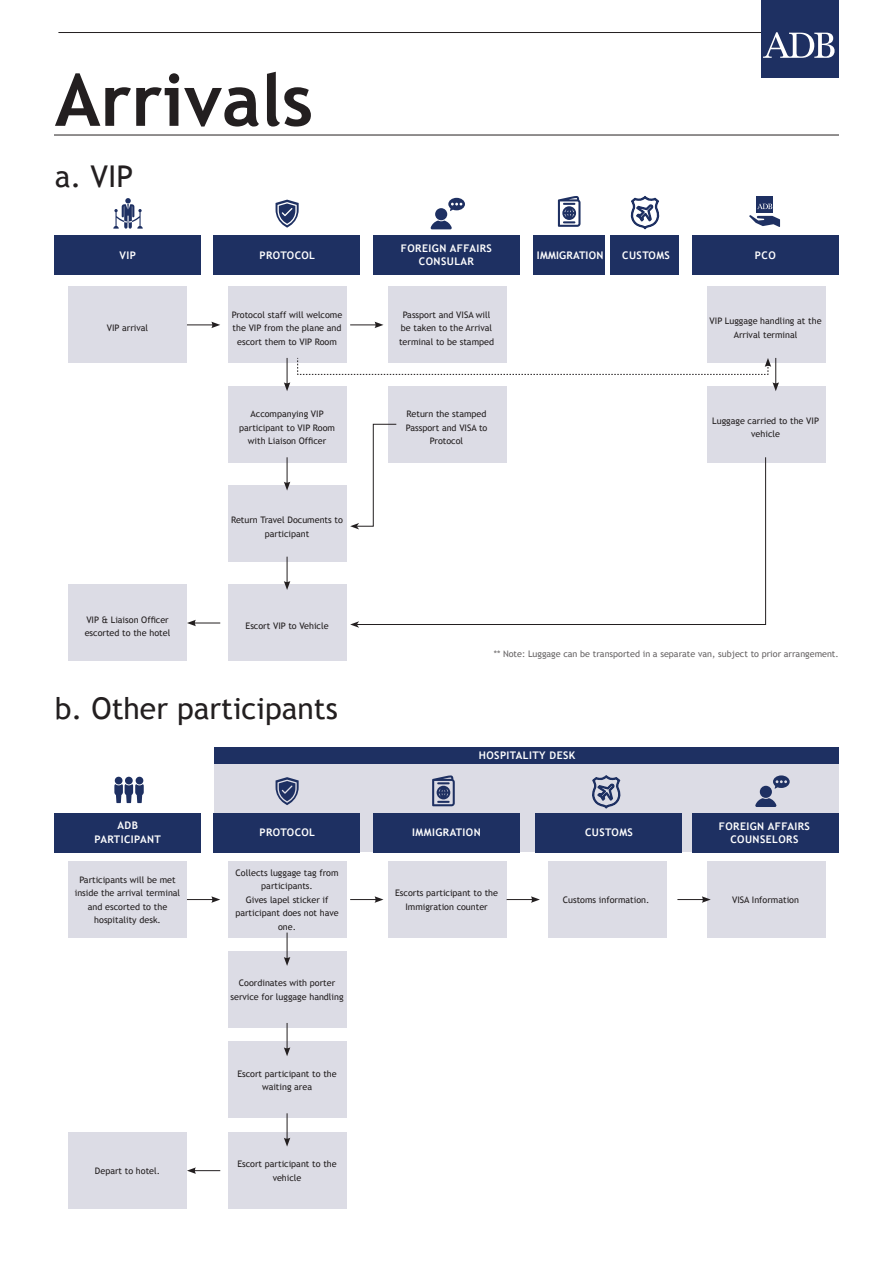
<style>
.page{position:relative;width:893px;height:1263px;background:#fff}
.page>*{position:absolute;margin:0;border:0;box-sizing:border-box;transform-origin:0 0}
.t1{font:700 72.3px "Trebuchet MS";color:#231f20}
.t2{font:30px "Trebuchet MS";color:#231f20}
.Subhead{font:700 10.5px/13.5px "Trebuchet MS";letter-spacing:.04em;color:#fff;text-align:center}
.Subhead-2{font:700 10.5px "Trebuchet MS";letter-spacing:.02em;color:#fff}
.breakout_box{font:9px/13.5px "Trebuchet MS";color:#231f20;text-align:center}
</style>
<div class="page">
<div style="left:214px;top:753px;width:625px;height:99px;background:#dcdce5"></div>
<div style="left:214px;top:748px;width:625px;height:16px;background:#1e3062"></div>
<div style="left:54px;top:813px;width:147px;height:40px;background:#1e3062"></div>
<div style="left:214px;top:813px;width:146px;height:40px;background:#1e3062"></div>
<div style="left:373px;top:813px;width:147px;height:40px;background:#1e3062"></div>
<div style="left:535px;top:813px;width:146px;height:40px;background:#1e3062"></div>
<div style="left:692px;top:813px;width:147px;height:40px;background:#1e3062"></div>
<div style="left:68px;top:861px;width:119px;height:77px;background:#dcdce5"></div>
<div style="left:68px;top:1132px;width:119px;height:76px;background:#dcdce5"></div>
<div style="left:228px;top:861px;width:119px;height:77px;background:#dcdce5"></div>
<div style="left:228px;top:951px;width:119px;height:77px;background:#dcdce5"></div>
<div style="left:228px;top:1041px;width:119px;height:77px;background:#dcdce5"></div>
<div style="left:228px;top:1132px;width:119px;height:76px;background:#dcdce5"></div>
<div style="left:388px;top:861px;width:119px;height:77px;background:#dcdce5"></div>
<div style="left:548px;top:861px;width:118px;height:77px;background:#dcdce5"></div>
<div style="left:707px;top:861px;width:119px;height:77px;background:#dcdce5"></div>
<div style="left:68px;top:287px;width:119px;height:76px;background:#dcdce5"></div>
<div style="left:54px;top:235px;width:147px;height:40px;background:#1e3062"></div>
<div style="left:68px;top:584px;width:119px;height:77px;background:#dcdce5"></div>
<div style="left:228px;top:287px;width:119px;height:76px;background:#dcdce5"></div>
<div style="left:228px;top:386px;width:119px;height:76px;background:#dcdce5"></div>
<div style="left:228px;top:485px;width:119px;height:77px;background:#dcdce5"></div>
<div style="left:228px;top:584px;width:119px;height:77px;background:#dcdce5"></div>
<div style="left:388px;top:287px;width:119px;height:76px;background:#dcdce5"></div>
<div style="left:388px;top:386px;width:119px;height:76px;background:#dcdce5"></div>
<div style="left:707px;top:287px;width:119px;height:76px;background:#dcdce5"></div>
<div style="left:707px;top:386px;width:119px;height:76px;background:#dcdce5"></div>
<div style="left:214px;top:235px;width:146px;height:40px;background:#1e3062"></div>
<div style="left:373px;top:235px;width:147px;height:40px;background:#1e3062"></div>
<div style="left:533px;top:235px;width:72px;height:40px;background:#1e3062"></div>
<div style="left:610px;top:235px;width:69px;height:40px;background:#1e3062"></div>
<div style="left:692px;top:235px;width:147px;height:40px;background:#1e3062"></div>
<hr style="left:58px;top:32px;width:781px;height:1px;background:#231f20">
<div style="left:761px;top:0;width:77px;height:77px;background:#1e3062"></div>
<svg style="left:763px;top:32px;width:72px;height:26px"></svg>
<div style="left:757px;top:197px;width:16px;height:16px;background:#1e3062"></div>
<svg style="left:757px;top:204px;width:15px;height:5px"></svg>
<hr style="left:54px;top:135px;width:785px;height:1px;background:#231f20">
<svg style="left:187px;top:322px;width:33px;height:6px"></svg>
<svg style="left:284px;top:358px;width:6px;height:33px"></svg>
<svg style="left:284px;top:457px;width:6px;height:34px"></svg>
<svg style="left:284px;top:557px;width:6px;height:33px"></svg>
<svg style="left:187px;top:620px;width:33px;height:6px"></svg>
<svg style="left:187px;top:1167px;width:33px;height:7px"></svg>
<svg style="left:350px;top:322px;width:33px;height:6px"></svg>
<svg style="left:297px;top:358px;width:482px;height:33px"></svg>
<svg style="left:358px;top:457px;width:408px;height:168px"></svg>
<svg style="left:350px;top:621px;width:9px;height:7px"></svg>
<svg style="left:350px;top:424px;width:47px;height:105px"></svg>
<svg style="left:276px;top:777px;width:23px;height:28px"></svg>
<svg style="left:276px;top:200px;width:23px;height:28px"></svg>
<div style="left:115px;top:777px;width:8px;height:7px;background:#1e3062;border-radius:50%"></div>
<div style="left:125px;top:777px;width:8px;height:7px;background:#1e3062;border-radius:50%"></div>
<svg style="left:114px;top:784px;width:30px;height:19px"></svg>
<div style="left:136px;top:777px;width:7px;height:7px;background:#1e3062;border-radius:50%"></div>
<svg style="left:432px;top:775px;width:23px;height:31px"></svg>
<svg style="left:558px;top:196px;width:22px;height:31px"></svg>
<svg style="left:592px;top:775px;width:29px;height:34px"></svg>
<svg style="left:630px;top:196px;width:30px;height:34px"></svg>
<div style="left:760px;top:786px;width:12px;height:12px;background:#1e3062;border-radius:50%"></div>
<svg style="left:755px;top:798px;width:22px;height:9px"></svg>
<svg style="left:773px;top:775px;width:17px;height:14px"></svg>
<div style="left:435px;top:208px;width:12px;height:12px;background:#1e3062;border-radius:50%"></div>
<svg style="left:430px;top:220px;width:22px;height:9px"></svg>
<svg style="left:448px;top:198px;width:17px;height:13px"></svg>
<svg style="left:749px;top:215px;width:31px;height:12px"></svg>
<svg style="left:113px;top:198px;width:30px;height:31px"></svg>
<svg style="left:187px;top:896px;width:33px;height:7px"></svg>
<svg style="left:284px;top:932px;width:6px;height:34px"></svg>
<svg style="left:284px;top:1023px;width:6px;height:33px"></svg>
<svg style="left:284px;top:1113px;width:6px;height:33px"></svg>
<svg style="left:350px;top:896px;width:33px;height:7px"></svg>
<svg style="left:507px;top:896px;width:33px;height:7px"></svg>
<svg style="left:677px;top:896px;width:34px;height:7px"></svg>
<p class="t1" style="left:55px;top:55px;width:260px">Arrivals</p>
<p class="t2" style="left:55px;top:159px;width:80px">a. VIP</p>
<p class="Subhead" style="left:120px;top:248px;width:18px">VIP</p>
<p class="breakout_box" style="left:107px;top:321px;width:43px">VIP arrival</p>
<p class="breakout_box" style="left:85px;top:613px;width:87px;text-align:left">VIP &amp; Liaison Officer escorted to the hotel</p>
<p class="Subhead" style="left:259px;top:248px;width:57px">PROTOCOL</p>
<p class="breakout_box" style="left:232px;top:308px;width:112px">Protocol staff will welcome the VIP from the plane and escort them to VIP Room</p>
<p class="breakout_box" style="left:239px;top:407px;width:97px">Accompanying VIP participant to VIP Room with Liaison Officer</p>
<p class="breakout_box" style="left:231px;top:513px;width:113px">Return Travel Documents to participant</p>
<p class="breakout_box" style="left:245px;top:619px;width:85px">Escort VIP to Vehicle</p>
<p class="t2" style="left:55px;top:691px;width:285px">b. Other participants</p>
<p class="Subhead" style="left:95px;top:818px;width:68px">ADB<br>PARTICIPANT</p>
<p class="breakout_box" style="left:75px;top:873px;width:107px">Participants will be met inside the arrival terminal and escorted to the hospitality desk.</p>
<p class="breakout_box" style="left:95px;top:1164px;width:67px">Depart to hotel.</p>
<p class="Subhead" style="left:259px;top:826px;width:57px">PROTOCOL</p>
<p class="breakout_box" style="left:236px;top:866px;width:104px">Collects luggage tag from participants.</p>
<p class="breakout_box" style="left:235px;top:893px;width:105px">Gives lapel sticker if participant does not have one.</p>
<p class="breakout_box" style="left:230px;top:977px;width:115px">Coordinates with porter service for luggage handling</p>
<p class="breakout_box" style="left:237px;top:1067px;width:101px">Escort participant to the waiting area</p>
<p class="breakout_box" style="left:237px;top:1157px;width:101px">Escort participant to the vehicle</p>
<p class="Subhead" style="left:401px;top:241px;width:92px">FOREIGN AFFAIRS<br>CONSULAR</p>
<p class="breakout_box" style="left:399px;top:308px;width:97px">Passport and VISA will be taken to the Arrival terminal to be stamped</p>
<p class="breakout_box" style="left:406px;top:407px;width:83px">Return the stamped<br>Passport and VISA to<br>Protocol</p>
<p class="Subhead-2" style="left:537px;top:248px;width:68px">IMMIGRATION</p>
<p class="Subhead" style="left:755px;top:248px;width:22px">PCO</p>
<p class="Subhead" style="left:622px;top:248px;width:49px">CUSTOMS</p>
<p class="breakout_box" style="left:710px;top:315px;width:114px">VIP Luggage handling at the<br>Arrival terminal</p>
<p class="breakout_box" style="left:712px;top:414px;width:108px">Luggage carried to the VIP vehicle</p>
<p class="breakout_box" style="left:494px;top:647px;width:347px">** Note: Luggage can be transported in a separate van, subject to prior arrangement.</p>
<p class="Subhead" style="left:479px;top:748px;width:98px">HOSPITALITY DESK</p>
<p class="Subhead" style="left:412px;top:825px;width:70px">IMMIGRATION</p>
<p class="Subhead" style="left:585px;top:826px;width:49px">CUSTOMS</p>
<p class="Subhead" style="left:719px;top:819px;width:92px">FOREIGN AFFAIRS<br>COUNSELORS</p>
<p class="breakout_box" style="left:395px;top:886px;width:104px">Escorts participant to the<br>Immigration counter</p>
<p class="breakout_box" style="left:563px;top:893px;width:88px">Customs information.</p>
<p class="breakout_box" style="left:732px;top:893px;width:68px">VISA Information</p>
</div>
